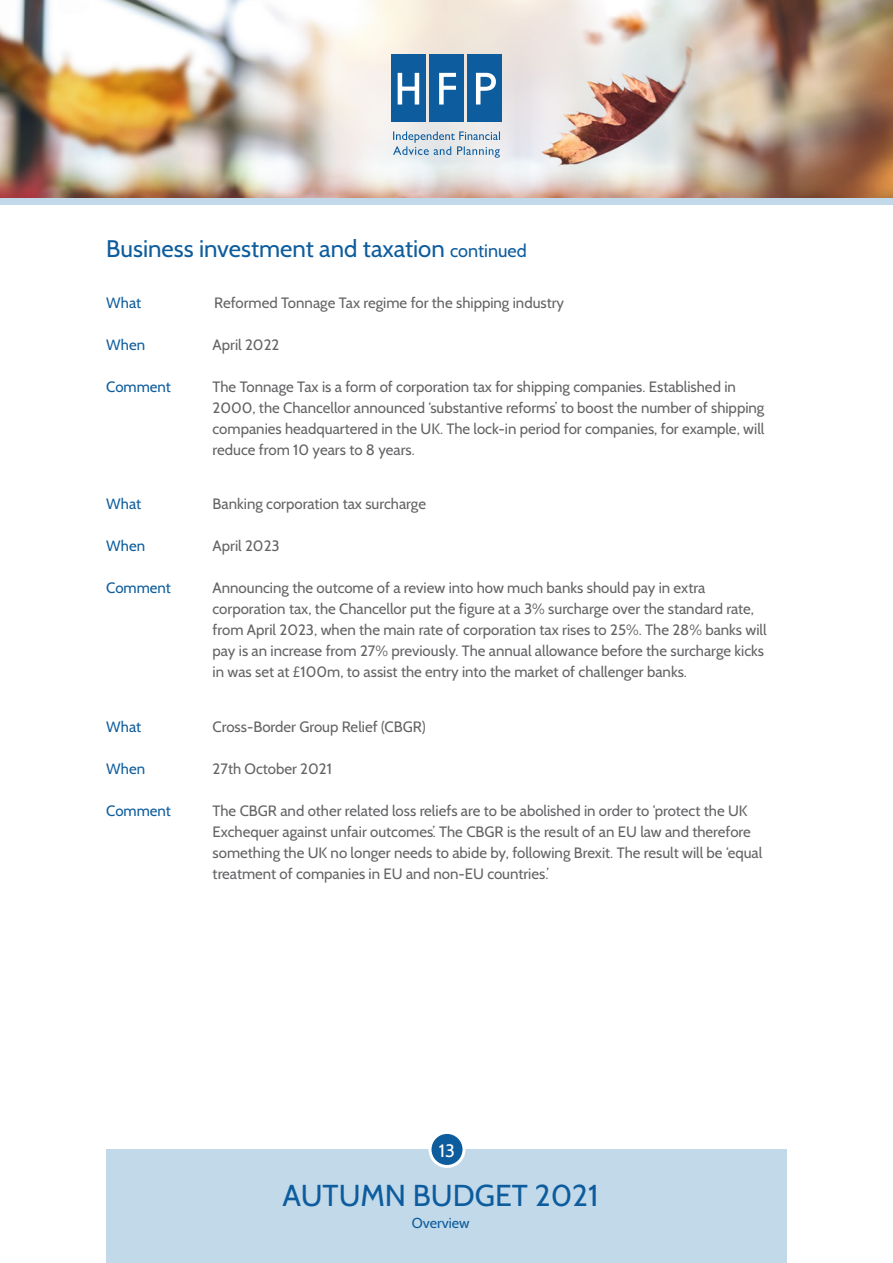
<style>
.page{position:relative;width:893px;height:1263px;background:#fff}
.page>*{position:absolute;margin:0;border:0;box-sizing:border-box;transform-origin:0 0}
.t1{font:30.3px "Cabin";color:#0d5c9d}
.t2{font:24px "Cabin";color:#0d5c9d}
.t3{font:18px "Cabin";color:#fff}
.t4{font:15px/21px "Cabin";color:#636366}
.t5{font:15px "Cabin";color:#0d5c9d}
.t6{font:14.4px "Cabin";color:#0d5c9d}
.s1{font-size:18px}
</style>
<div class="page">
<div style="left:0;top:0;width:893px;height:205px;background:#c2d9e9"></div>
<img style="left:0;top:0;width:893px;height:198px">
<svg style="left:393px;top:131px;width:107px;height:27px;background:#bfcfdc"></svg>
<div style="left:391px;top:54px;width:34px;height:68px;background:#0d5c9d"></div>
<div style="left:429px;top:54px;width:35px;height:68px;background:#0d5c9d"></div>
<div style="left:467px;top:54px;width:35px;height:68px;background:#0d5c9d"></div>
<svg style="left:476px;top:73px;width:20px;height:32px"></svg>
<svg style="left:398px;top:73px;width:21px;height:32px"></svg>
<svg style="left:439px;top:73px;width:17px;height:32px"></svg>
<div style="left:106px;top:1149px;width:681px;height:114px;background:#c2d9e9"></div>
<div style="left:430px;top:1132px;width:34px;height:34px;background:#0d5c9d;border-radius:50%"></div>
<div style="left:428px;top:1131px;width:37px;height:37px;border:3px solid #fff;border-radius:50%"></div>
<p class="t2" style="left:106px;top:234px;width:422px">Business investment and taxation <span class="s1">continued</span></p>
<p class="t5" style="left:106px;top:293px;width:36px">What</p>
<p class="t4" style="left:214px;top:292px;width:351px">Reformed Tonnage Tax regime for the shipping industry</p>
<p class="t5" style="left:106px;top:335px;width:40px">When</p>
<p class="t4" style="left:213px;top:334px;width:68px">April 2022</p>
<p class="t5" style="left:106px;top:377px;width:66px">Comment</p>
<p class="t4" style="left:213px;top:376px;width:553px">The Tonnage Tax is a form of corporation tax for shipping companies. Established in 2000, the Chancellor announced ‘substantive reforms’ to boost the number of shipping companies headquartered in the UK. The lock-in period for companies, for example, will reduce from 10 years to 8 years.</p>
<p class="t5" style="left:106px;top:495px;width:36px">What</p>
<p class="t4" style="left:213px;top:493px;width:215px">Banking corporation tax surcharge</p>
<p class="t5" style="left:106px;top:537px;width:40px">When</p>
<p class="t4" style="left:213px;top:535px;width:69px">April 2023</p>
<p class="t5" style="left:106px;top:579px;width:66px">Comment</p>
<p class="t4" style="left:213px;top:577px;width:556px">Announcing the outcome of a review into how much banks should pay in extra corporation tax, the Chancellor put the figure at a 3% surcharge over the standard rate, from April 2023, when the main rate of corporation tax rises to 25%. The 28% banks will pay is an increase from 27% previously. The annual allowance before the surcharge kicks in was set at £100m, to assist the entry into the market of challenger banks.</p>
<p class="t5" style="left:106px;top:718px;width:36px">What</p>
<p class="t4" style="left:213px;top:716px;width:215px">Cross-Border Group Relief (CBGR)</p>
<p class="t5" style="left:106px;top:760px;width:40px">When</p>
<p class="t4" style="left:213px;top:758px;width:121px">27th October 2021</p>
<p class="t5" style="left:106px;top:802px;width:66px">Comment</p>
<p class="t4" style="left:213px;top:800px;width:551px">The CBGR and other related loss reliefs are to be abolished in order to ‘protect the UK Exchequer against unfair outcomes’. The CBGR is the result of an EU law and therefore something the UK no longer needs to abide by, following Brexit. The result will be ‘equal treatment of companies in EU and non-EU countries.’</p>
<p class="t3" style="left:439px;top:1139px;width:18px">13</p>
<h1 class="t1" style="left:283px;top:1177px;width:318px">AUTUMN BUDGET 2021</h1>
<p class="t6" style="left:412px;top:1214px;width:59px">Overview</p>
</div>
